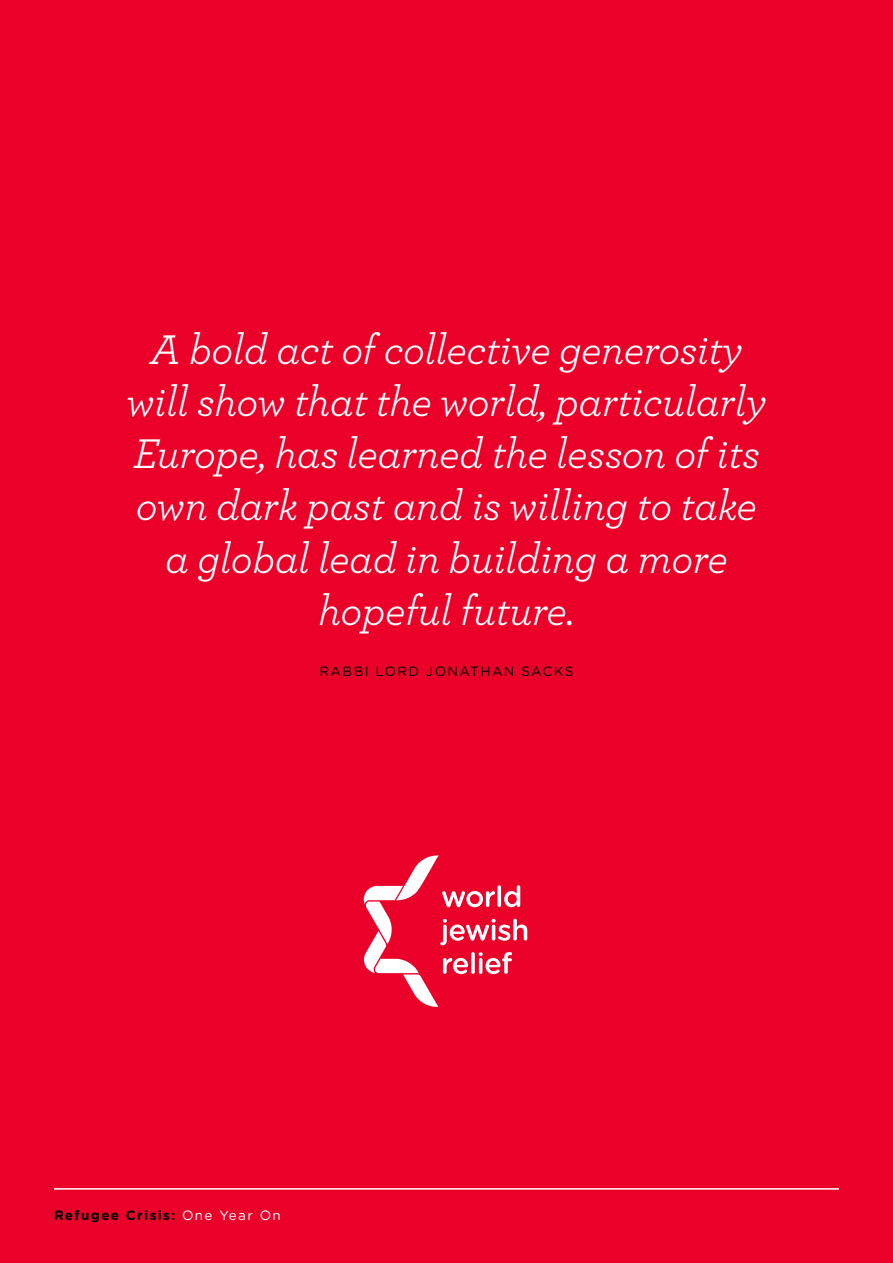
<style>
.page{position:relative;width:893px;height:1263px;background:#eb0029}
.page>*{position:absolute;margin:0;border:0;box-sizing:border-box;transform-origin:0 0}
.t1{font:italic 43.5px/52.2px "Archer";letter-spacing:-.01em;color:#fff;text-align:center}
.t2{font:700 13.5px "Gotham Rounded";letter-spacing:.1em;color:#000}
.t3{font:13.5px "Gotham Rounded";letter-spacing:.1em;color:#000}
.s1{font-weight:400;color:#fff}
</style>
<div class="page">
<hr style="left:54px;top:1188px;width:785px;height:2px;background:#fff">
<svg style="left:364px;top:855px;width:163px;height:152px"></svg>
<p class="t1" style="left:126px;top:321px;width:642px">A bold act of collective generosity will show that the world, particularly<br>Europe, has learned the lesson of its own dark past and is willing to take a global lead in building a more hopeful future.</p>
<p class="t3" style="left:320px;top:662px;width:255px">RABBI LORD JONATHAN SACKS</p>
<p class="t2" style="left:54px;top:1205px;width:228px">Refugee Crisis: <span class="s1">One Year On</span></p>
</div>
